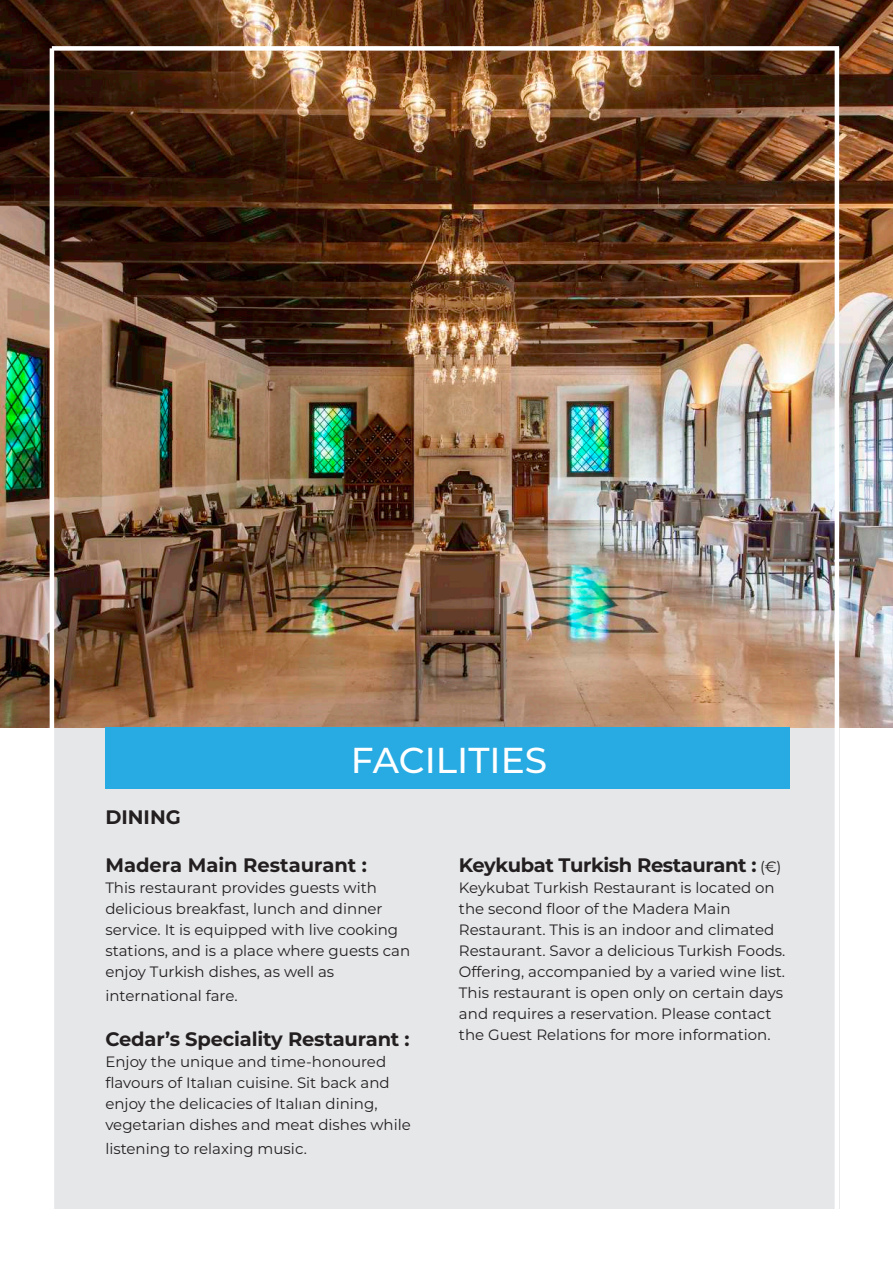
<style>
.page{position:relative;width:893px;height:1263px;background:#fff}
.page>*{position:absolute;margin:0;border:0;box-sizing:border-box;transform-origin:0 0}
.t1{font:500 36px "Montserrat";color:#fff}
.t2{font:700 19.5px "Montserrat";letter-spacing:-.01em;color:#231f20}
.t3{font:15px/21px "Montserrat";color:#231f20}
.s1{font-weight:400;font-size:15px}
</style>
<div class="page">
<div style="left:52px;top:411px;width:787px;height:798px;background:#e6e7e9"></div>
<img style="left:0;top:0;width:893px;height:727px">
<hr style="left:50px;top:48px;width:4px;height:1170px;background:#fff">
<div style="left:52px;top:46px;width:787px;height:5px;background:#fff"></div>
<hr style="left:835px;top:48px;width:4px;height:1170px;background:#fff">
<div style="left:105px;top:727px;width:685px;height:61px;background:#27abe2"></div>
<h1 class="t1" style="left:351px;top:735px;width:198px">FACILITIES</h1>
<h2 class="t2" style="left:105px;top:803px;width:77px">DINING</h2>
<h2 class="t2" style="left:105px;top:851px;width:263px">Madera Main Restaurant :</h2>
<p class="t3" style="left:105px;top:877px;width:306px">This restaurant provides guests with delicious breakfast, lunch and dinner service. It is equipped with live cooking stations, and is a place where guests can enjoy Turkish dishes, as well as</p>
<p class="t3" style="left:105px;top:985px;width:134px">international fare.</p>
<h2 class="t2" style="left:105px;top:1025px;width:306px">Cedar’s Speciality Restaurant :</h2>
<p class="t3" style="left:105px;top:1051px;width:307px">Enjoy the unique and time-honoured flavours of Italıan cuisine. Sit back and enjoy the delicacies of Italıan dining, vegetarian dishes and meat dishes while</p>
<p class="t3" style="left:105px;top:1138px;width:203px">listening to relaxing music.</p>
<h2 class="t2" style="left:459px;top:851px;width:324px">Keykubat Turkish Restaurant : <span class="s1">(€)</span></h2>
<p class="t3" style="left:459px;top:877px;width:328px">Keykubat Turkish Restaurant is located on the second floor of the Madera Main Restaurant. This is an indoor and climated Restaurant. Savor a delicious Turkish Foods.<br>Offering, accompanied by a varied wine list.<br>This restaurant is open only on certain days and requires a reservation. Please contact the Guest Relations for more information.</p>
</div>
